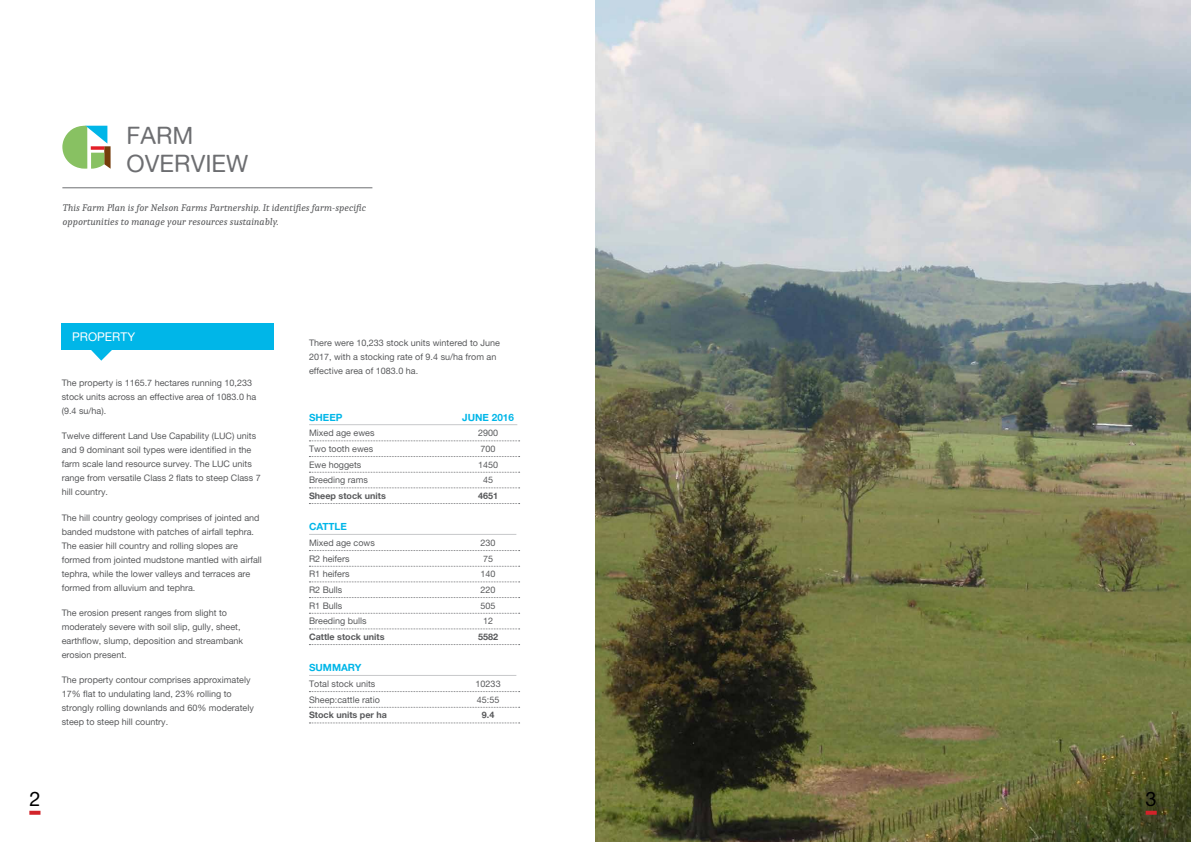
<style>
.page{position:relative;width:1191px;height:842px;background:#fff}
.page>*{position:absolute;margin:0;border:0;box-sizing:border-box;transform-origin:0 0}
.t1{font:24px/28.8px "Alte Haas Grotesk";color:#6d6e71}
.t2{font:20px "Alte Haas Grotesk";color:#000}
.t3{font:12px "Alte Haas Grotesk";color:#fff}
.t4{font:italic 10px/14px "Caladea";color:#58595b}
.t5{font:10px "Alte Haas Grotesk Bold";color:#00b6e8}
.t6{font:9px/14px "Alte Haas Grotesk";color:#58595b}
.t7{font:9px "Alte Haas Grotesk Bold";color:#58595b}
</style>
<div class="page">
<svg style="left:62px;top:126px;width:49px;height:43px"></svg>
<hr style="left:62px;top:187px;width:310px;height:1px;background:#6d6e71">
<img style="left:595px;top:0;width:596px;height:842px">
<div style="left:62px;top:324px;width:212px;height:26px;background:#00b6e8"></div>
<svg style="left:91px;top:350px;width:21px;height:11px"></svg>
<hr style="left:309px;top:424px;width:208px;height:1px;background:#c7c8ca">
<svg style="left:309px;top:441px;width:210px;height:1px"></svg>
<svg style="left:309px;top:456px;width:210px;height:1px"></svg>
<svg style="left:309px;top:472px;width:210px;height:1px"></svg>
<svg style="left:309px;top:488px;width:210px;height:1px"></svg>
<svg style="left:309px;top:503px;width:210px;height:1px"></svg>
<hr style="left:309px;top:534px;width:207px;height:1px;background:#c7c8ca">
<svg style="left:309px;top:550px;width:210px;height:1px"></svg>
<svg style="left:309px;top:566px;width:210px;height:1px"></svg>
<svg style="left:309px;top:582px;width:210px;height:1px"></svg>
<svg style="left:309px;top:597px;width:210px;height:1px"></svg>
<svg style="left:309px;top:613px;width:210px;height:1px"></svg>
<svg style="left:309px;top:629px;width:210px;height:1px"></svg>
<svg style="left:309px;top:644px;width:210px;height:1px"></svg>
<hr style="left:309px;top:675px;width:207px;height:1px;background:#c7c8ca">
<svg style="left:309px;top:691px;width:210px;height:1px"></svg>
<svg style="left:309px;top:707px;width:210px;height:1px"></svg>
<svg style="left:309px;top:723px;width:210px;height:1px"></svg>
<svg style="left:1145px;top:811px;width:11px;height:4px"></svg>
<svg style="left:29px;top:811px;width:11px;height:4px"></svg>
<h1 class="t1" style="left:127px;top:120px;width:123px">FARM<br>OVERVIEW</h1>
<p class="t4" style="left:62px;top:200px;width:305px">This Farm Plan is for Nelson Farms Partnership. It identifies farm-specific opportunities to manage your resources sustainably.</p>
<h3 class="t3" style="left:72px;top:329px;width:65px">PROPERTY</h3>
<p class="t6" style="left:62px;top:376px;width:196px">The property is 1165.7 hectares running 10,233 stock units across an effective area of 1083.0 ha (9.4 su/ha).</p>
<p class="t6" style="left:62px;top:429px;width:201px">Twelve different Land Use Capability (LUC) units and 9 dominant soil types were identified in the farm scale land resource survey. The LUC units range from versatile Class 2 flats to steep Class 7 hill country.</p>
<p class="t6" style="left:62px;top:510px;width:202px">The hill country geology comprises of jointed and banded mudstone with patches of airfall tephra.<br>The easier hill country and rolling slopes are formed from jointed mudstone mantled with airfall tephra, while the lower valleys and terraces are formed from alluvium and tephra.</p>
<p class="t6" style="left:62px;top:606px;width:183px">The erosion present ranges from slight to moderately severe with soil slip, gully, sheet, earthflow, slump, deposition and streambank erosion present.</p>
<p class="t6" style="left:62px;top:673px;width:194px">The property contour comprises approximately 17% flat to undulating land, 23% rolling to strongly rolling downlands and 60% moderately steep to steep hill country.</p>
<p class="t6" style="left:309px;top:336px;width:192px">There were 10,233 stock units wintered to June<br>2017, with a stocking rate of 9.4 su/ha from an effective area of 1083.0 ha.</p>
<p class="t5" style="left:309px;top:411px;width:35px">SHEEP</p>
<p class="t5" style="left:462px;top:411px;width:53px">JUNE 2016</p>
<p class="t6" style="left:309px;top:426px;width:67px">Mixed age ewes</p>
<p class="t6" style="left:478px;top:426px;width:22px">2900</p>
<p class="t6" style="left:309px;top:442px;width:66px">Two tooth ewes</p>
<p class="t6" style="left:480px;top:442px;width:17px">700</p>
<p class="t6" style="left:309px;top:457px;width:54px">Ewe hoggets</p>
<p class="t6" style="left:478px;top:457px;width:22px">1450</p>
<p class="t6" style="left:309px;top:473px;width:60px">Breeding rams</p>
<p class="t6" style="left:483px;top:473px;width:12px">45</p>
<p class="t7" style="left:309px;top:490px;width:78px">Sheep stock units</p>
<p class="t7" style="left:478px;top:490px;width:22px">4651</p>
<p class="t5" style="left:309px;top:521px;width:39px">CATTLE</p>
<p class="t6" style="left:309px;top:536px;width:67px">Mixed age cows</p>
<p class="t6" style="left:480px;top:536px;width:17px">230</p>
<p class="t6" style="left:309px;top:551px;width:42px">R2 heifers</p>
<p class="t6" style="left:483px;top:551px;width:12px">75</p>
<p class="t6" style="left:309px;top:567px;width:42px">R1 heifers</p>
<p class="t6" style="left:480px;top:567px;width:17px">140</p>
<p class="t6" style="left:309px;top:583px;width:35px">R2 Bulls</p>
<p class="t6" style="left:480px;top:583px;width:17px">220</p>
<p class="t6" style="left:309px;top:598px;width:35px">R1 Bulls</p>
<p class="t6" style="left:480px;top:598px;width:17px">505</p>
<p class="t6" style="left:309px;top:614px;width:59px">Breeding bulls</p>
<p class="t6" style="left:483px;top:614px;width:12px">12</p>
<p class="t7" style="left:309px;top:631px;width:77px">Cattle stock units</p>
<p class="t7" style="left:478px;top:631px;width:22px">5582</p>
<p class="t5" style="left:309px;top:662px;width:54px">SUMMARY</p>
<p class="t6" style="left:309px;top:677px;width:68px">Total stock units</p>
<p class="t6" style="left:475px;top:677px;width:27px">10233</p>
<p class="t6" style="left:309px;top:692px;width:72px">Sheep:cattle ratio</p>
<p class="t6" style="left:477px;top:692px;width:24px">45:55</p>
<p class="t7" style="left:309px;top:710px;width:80px">Stock units per ha</p>
<p class="t7" style="left:482px;top:710px;width:14px">9.4</p>
<h2 class="t2" style="left:29px;top:787px;width:13px">2</h2>
<h2 class="t2" style="left:1145px;top:787px;width:13px">3</h2>
</div>
